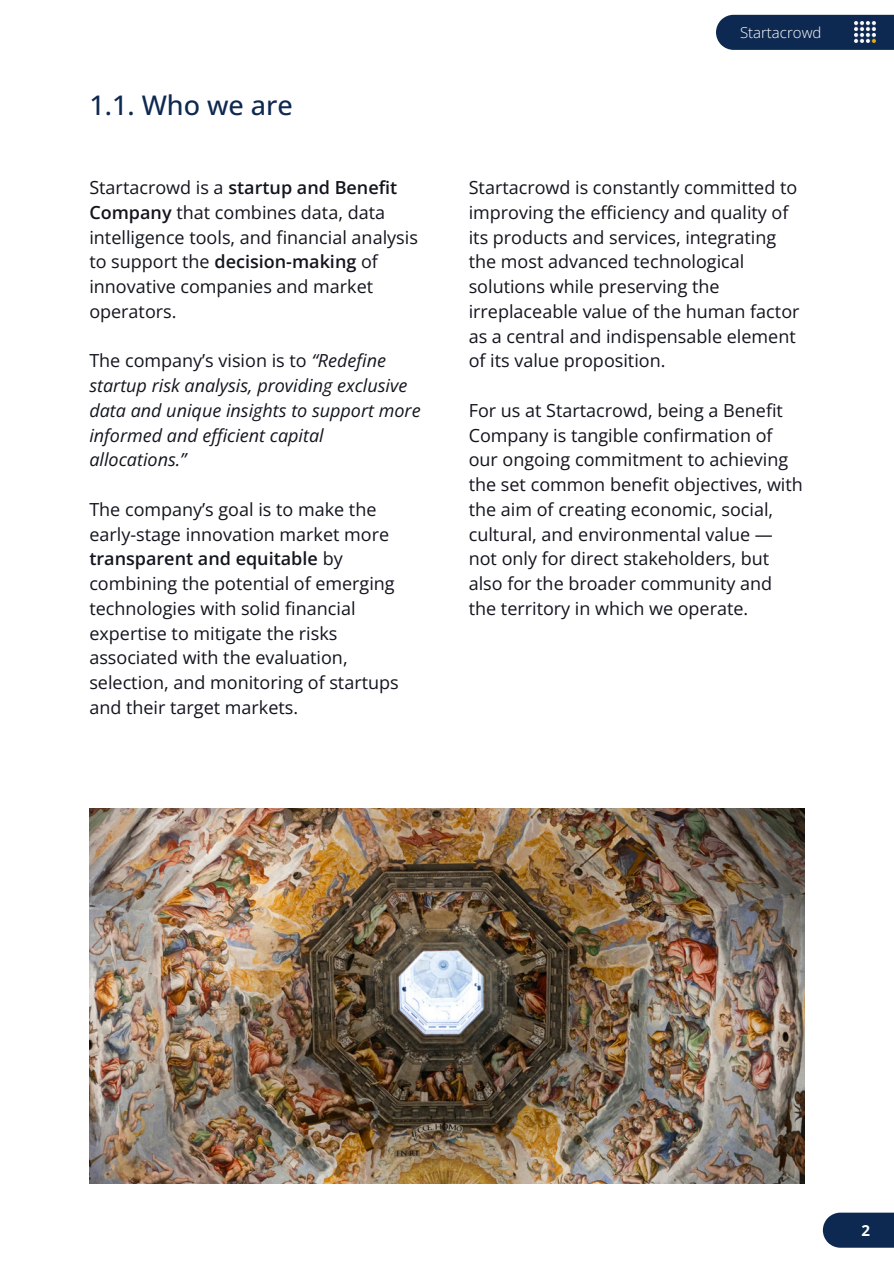
<style>
.page{position:relative;width:894px;height:1264px;background:#fff}
.page>*{position:absolute;margin:0;border:0;box-sizing:border-box;transform-origin:0 0}
.t1{font:500 27px "Open Sans";color:#0e2951}
.t2{font:18px/24.8px "Open Sans";color:#12151e}
.t3{font:italic 18px/24.8px "Open Sans";color:#12151e}
.t4{font:300 15px "Open Sans";color:#fff}
.t5{font:700 15px "Open Sans";color:#fff}
.s1{font-weight:600}
.s2{font-style:normal}
</style>
<div class="page">
<svg style="left:822px;top:1212px;width:71px;height:35px;background:#213a5e"></svg>
<img style="left:89px;top:808px;width:715px;height:375px">
<div style="left:716px;top:15px;width:177px;height:35px;background:#0e2951"></div>
<img style="left:854px;top:21px;width:25px;height:22px">
<p class="t1" style="left:89px;top:86px;width:205px">1.1. Who we are</p>
<h1 class="t2" style="left:89px;top:175px;width:330px">Startacrowd is a <span class="s1">startup and Benefit<br>Company</span> that combines data, data intelligence tools, and financial analysis to support the <span class="s1">decision-making</span> of innovative companies and market operators.</h1>
<h2 class="t3" style="left:89px;top:348px;width:333px"><span class="s2">The company’s vision is to</span> “Redefine startup risk analysis, providing exclusive data and unique insights to support more informed and efficient capital allocations.”</h2>
<h2 class="t2" style="left:89px;top:496px;width:311px">The company’s goal is to make the early-stage innovation market more <span class="s1">transparent and equitable</span> by combining the potential of emerging technologies with solid financial expertise to mitigate the risks associated with the evaluation, selection, and monitoring of startups and their target markets.</h2>
<h2 class="t4" style="left:739px;top:22px;width:83px">Startacrowd</h2>
<h2 class="t2" style="left:468px;top:175px;width:332px">Startacrowd is constantly committed to improving the efficiency and quality of its products and services, integrating the most advanced technological solutions while preserving the irreplaceable value of the human factor as a central and indispensable element of its value proposition.</h2>
<h2 class="t2" style="left:468px;top:397px;width:335px">For us at Startacrowd, being a Benefit Company is tangible confirmation of our ongoing commitment to achieving the set common benefit objectives, with the aim of creating economic, social, cultural, and environmental value — not only for direct stakeholders, but also for the broader community and the territory in which we operate.</h2>
<p class="t5" style="left:861px;top:1219px;width:10px">2</p>
</div>
